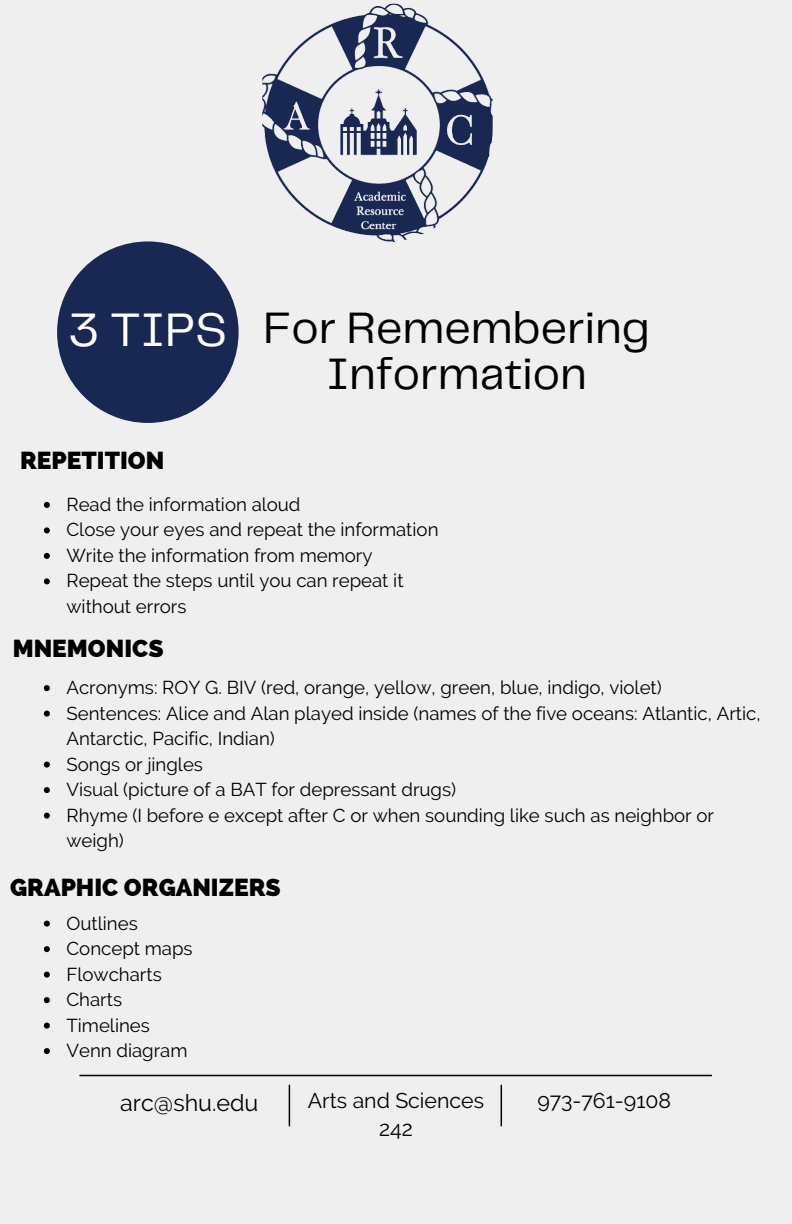
<style>
.page{position:relative;width:792px;height:1224px;background:#efefef}
.page>*{position:absolute;margin:0;border:0;box-sizing:border-box;transform-origin:0 0}
.t1{font:48.8px "Telegraf";color:#fff}
.t2{font:45.6px/46.4px "Telegraf";color:#000;text-align:center}
.t3{font:800 24.6px "Raleway";color:#000}
.t4{font:23.2px "Raleway";color:#000}
.t5{font:21.2px/28.4px "Raleway";color:#000;text-align:center}
.t6{font:18.6px/25.6px "Raleway";color:#000}
</style>
<div class="page">
<img style="left:262px;top:4px;width:231px;height:238px">
<div style="left:57px;top:241px;width:182px;height:182px;background:#192853;border-radius:50%"></div>
<hr style="left:80px;top:1075px;width:631px;height:1px;background:#000">
<hr style="left:289px;top:1085px;width:1px;height:41px;background:#000">
<hr style="left:501px;top:1085px;width:1px;height:41px;background:#000">
<svg style="left:44px;top:502px;width:6px;height:6px"></svg>
<svg style="left:44px;top:527px;width:6px;height:6px"></svg>
<svg style="left:44px;top:553px;width:6px;height:6px"></svg>
<svg style="left:44px;top:578px;width:6px;height:6px"></svg>
<svg style="left:44px;top:685px;width:6px;height:6px"></svg>
<svg style="left:44px;top:711px;width:6px;height:6px"></svg>
<svg style="left:44px;top:762px;width:6px;height:6px"></svg>
<svg style="left:44px;top:787px;width:6px;height:6px"></svg>
<svg style="left:44px;top:813px;width:6px;height:6px"></svg>
<svg style="left:44px;top:921px;width:6px;height:6px"></svg>
<svg style="left:44px;top:946px;width:6px;height:6px"></svg>
<svg style="left:44px;top:972px;width:6px;height:6px"></svg>
<svg style="left:44px;top:997px;width:6px;height:6px"></svg>
<svg style="left:44px;top:1023px;width:6px;height:6px"></svg>
<svg style="left:44px;top:1048px;width:6px;height:6px"></svg>
<h1 class="t1" style="left:69px;top:309px;width:160px">3 TIPS</h1>
<h2 class="t2" style="left:263px;top:307px;width:388px">For Remembering<br>Information</h2>
<h3 class="t3" style="left:20px;top:446px;width:146px">REPETITION</h3>
<p class="t6" style="left:67px;top:492px;width:374px">Read the information aloud<br>Close your eyes and repeat the information<br>Write the information from memory<br>Repeat the steps until you can repeat it without errors</p>
<h3 class="t3" style="left:13px;top:633px;width:152px">MNEMONICS</h3>
<p class="t6" style="left:67px;top:675px;width:696px">Acronyms: ROY G. BIV (red, orange, yellow, green, blue, indigo, violet)<br>Sentences: Alice and Alan played inside (names of the five oceans: Atlantic, Artic, Antarctic, Pacific, Indian)<br>Songs or jingles<br>Visual (picture of a BAT for depressant drugs)<br>Rhyme (I before e except after C or when sounding like such as neighbor or weigh)</p>
<h3 class="t3" style="left:10px;top:873px;width:272px">GRAPHIC ORGANIZERS</h3>
<p class="t6" style="left:67px;top:910px;width:128px">Outlines<br>Concept maps<br>Flowcharts<br>Charts<br>Timelines<br>Venn diagram</p>
<p class="t4" style="left:120px;top:1089px;width:140px">arc@shu.edu</p>
<p class="t5" style="left:308px;top:1086px;width:178px">Arts and Sciences<br>242</p>
<p class="t5" style="left:537px;top:1086px;width:135px">973-761-9108</p>
</div>
